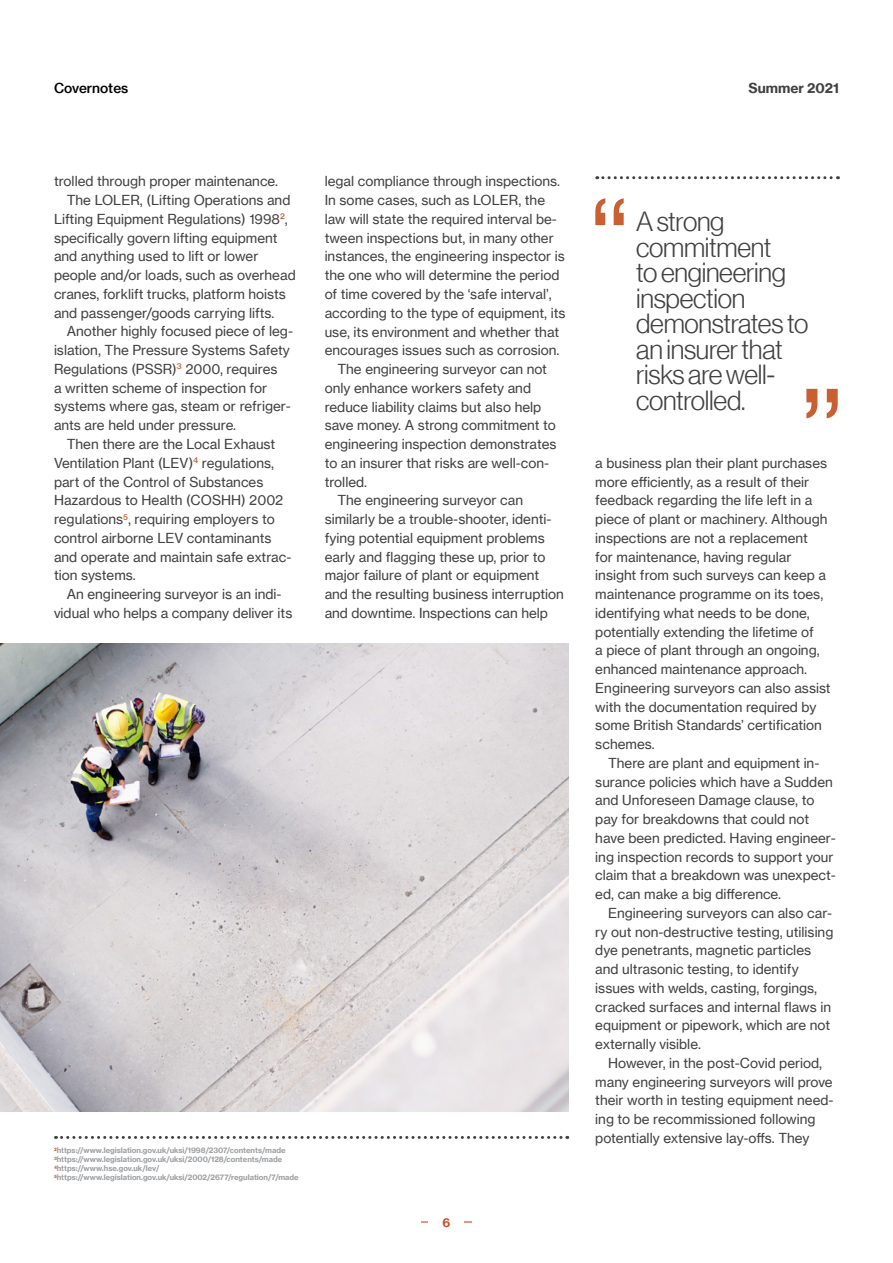
<style>
.page{position:relative;width:893px;height:1263px;background:#fff}
.page>*{position:absolute;margin:0;border:0;box-sizing:border-box;transform-origin:0 0}
.t1{font:27px/25.5px "N Haas Grotesk DS Pro 45 Lt";letter-spacing:-.01em;color:#414042}
.t2{font:13.5px/18.8px "N Haas Grotesk TX Pro 55 Rg";color:#414042}
.t3{font:13.5px "N Haas Grotesk TX Pro 65 Md";color:#000}
.t4{font:13.5px "N Haas Grotesk TX Pro 75 Bd";color:#414042}
.t5{font:12px "N Haas Grotesk TX Pro 75 Bd";color:#c64e26}
.t6{font:7.5px/9px "N Haas Grotesk TX Pro 75 Bd";color:#9d9fa2}
</style>
<div class="page">
<hr style="left:421px;top:1221px;width:51px;height:1px;background:#c64e26">
<div style="left:429px;top:1181px;width:35px;height:82px;background:#fff"></div>
<svg style="left:56px;top:1136px;width:512px;height:3px"></svg>
<svg style="left:597px;top:176px;width:241px;height:3px"></svg>
<svg style="left:595px;top:198px;width:29px;height:27px"></svg>
<svg style="left:806px;top:389px;width:32px;height:29px"></svg>
<img style="left:0;top:644px;width:568px;height:468px">
<p class="t3" style="left:54px;top:79px;width:76px">Covernotes</p>
<p class="t4" style="left:748px;top:79px;width:92px">Summer 2021</p>
<p class="t2" style="left:54px;top:172px;width:226px">trolled through proper maintenance.</p>
<p class="t2" style="left:67px;top:191px;width:225px">The LOLER, (Lifting Operations and</p>
<p class="t2" style="left:54px;top:210px;width:235px">Lifting Equipment Regulations) 1998<sup>2</sup>,</p>
<p class="t2" style="left:54px;top:228px;width:225px">specifically govern lifting equipment</p>
<p class="t2" style="left:54px;top:247px;width:206px">and anything used to lift or lower</p>
<p class="t2" style="left:54px;top:266px;width:243px">people and/or loads, such as overhead</p>
<p class="t2" style="left:54px;top:285px;width:233px">cranes, forklift trucks, platform hoists</p>
<p class="t2" style="left:54px;top:303px;width:222px">and passenger/goods carrying lifts.</p>
<p class="t2" style="left:67px;top:322px;width:228px">Another highly focused piece of leg-</p>
<p class="t2" style="left:54px;top:341px;width:237px">islation, The Pressure Systems Safety</p>
<p class="t2" style="left:54px;top:360px;width:225px">Regulations (PSSR)<sup>3</sup> 2000, requires</p>
<p class="t2" style="left:54px;top:378px;width:215px">a written scheme of inspection for</p>
<p class="t2" style="left:54px;top:397px;width:238px">systems where gas, steam or refriger-</p>
<p class="t2" style="left:54px;top:416px;width:184px">ants are held under pressure.</p>
<p class="t2" style="left:67px;top:435px;width:210px">Then there are the Local Exhaust</p>
<p class="t2" style="left:54px;top:453px;width:222px">Ventilation Plant (LEV)<sup>4</sup> regulations,</p>
<p class="t2" style="left:54px;top:472px;width:211px">part of the Control of Substances</p>
<p class="t2" style="left:54px;top:491px;width:231px">Hazardous to Health (COSHH) 2002</p>
<p class="t2" style="left:54px;top:510px;width:222px">regulations<sup>5</sup>, requiring employers to</p>
<p class="t2" style="left:54px;top:528px;width:219px">control airborne LEV contaminants</p>
<p class="t2" style="left:54px;top:547px;width:239px">and operate and maintain safe extrac-</p>
<p class="t2" style="left:54px;top:566px;width:83px">tion systems.</p>
<p class="t2" style="left:67px;top:585px;width:216px">An engineering surveyor is an indi-</p>
<p class="t2" style="left:54px;top:603px;width:240px">vidual who helps a company deliver its</p>
<p class="t2" style="left:325px;top:172px;width:237px">legal compliance through inspections.</p>
<p class="t2" style="left:325px;top:191px;width:222px">In some cases, such as LOLER, the</p>
<p class="t2" style="left:325px;top:210px;width:234px">law will state the required interval be-</p>
<p class="t2" style="left:325px;top:228px;width:231px">tween inspections but, in many other</p>
<p class="t2" style="left:325px;top:247px;width:242px">instances, the engineering inspector is</p>
<p class="t2" style="left:325px;top:266px;width:236px">the one who will determine the period</p>
<p class="t2" style="left:325px;top:285px;width:229px">of time covered by the ‘safe interval’,</p>
<p class="t2" style="left:325px;top:303px;width:242px">according to the type of equipment, its</p>
<p class="t2" style="left:325px;top:322px;width:236px">use, its environment and whether that</p>
<p class="t2" style="left:325px;top:341px;width:236px">encourages issues such as corrosion.</p>
<p class="t2" style="left:337px;top:360px;width:211px">The engineering surveyor can not</p>
<p class="t2" style="left:325px;top:378px;width:208px">only enhance workers safety and</p>
<p class="t2" style="left:325px;top:397px;width:218px">reduce liability claims but also help</p>
<p class="t2" style="left:325px;top:416px;width:233px">save money. A strong commitment to</p>
<p class="t2" style="left:325px;top:435px;width:233px">engineering inspection demonstrates</p>
<p class="t2" style="left:325px;top:453px;width:226px">to an insurer that risks are well-con-</p>
<p class="t2" style="left:325px;top:472px;width:44px">trolled.</p>
<p class="t2" style="left:337px;top:491px;width:187px">The engineering surveyor can</p>
<p class="t2" style="left:325px;top:510px;width:228px">similarly be a trouble-shooter, identi-</p>
<p class="t2" style="left:325px;top:528px;width:222px">fying potential equipment problems</p>
<p class="t2" style="left:325px;top:547px;width:222px">early and flagging these up, prior to</p>
<p class="t2" style="left:325px;top:566px;width:216px">major failure of plant or equipment</p>
<p class="t2" style="left:325px;top:585px;width:241px">and the resulting business interruption</p>
<p class="t2" style="left:325px;top:603px;width:225px">and downtime. Inspections can help</p>
<p class="t6" style="left:54px;top:1146px;width:246px"><sup>2</sup>https://www.legislation.gov.uk/uksi/1998/2307/contents/made <sup>3</sup>https://www.legislation.gov.uk/uksi/2000/128/contents/made <sup>4</sup>https://www.hse.gov.uk/lev/ <sup>5</sup>https://www.legislation.gov.uk/uksi/2002/2677/regulation/7/made</p>
<p class="t5" style="left:443px;top:1215px;width:9px">6</p>
<h1 class="t1" style="left:636px;top:209px;width:174px">A strong commitment<br>to engineering inspection demonstrates to an insurer that risks are well&shy;controlled.</h1>
<p class="t2" style="left:595px;top:453px;width:237px">a business plan their plant purchases more efficiently, as a result of their feedback regarding the life left in a piece of plant or machinery. Although inspections are not a replacement<br>for maintenance, having regular insight from such surveys can keep a maintenance programme on its toes, identifying what needs to be done, potentially extending the lifetime of<br>a piece of plant through an ongoing, enhanced maintenance approach.<br>Engineering surveyors can also assist with the documentation required by some British Standards’ certification schemes.</p>
<p class="t2" style="left:595px;top:753px;width:242px;text-indent:13px">There are plant and equipment in&shy;surance policies which have a Sudden and Unforeseen Damage clause, to pay for breakdowns that could not have been predicted. Having engineer&shy;ing inspection records to support your claim that a breakdown was unexpect&shy;ed, can make a big difference.</p>
<p class="t2" style="left:595px;top:903px;width:240px;text-indent:13px">Engineering surveyors can also car&shy;ry out non-destructive testing, utilising dye penetrants, magnetic particles and ultrasonic testing, to identify issues with welds, casting, forgings, cracked surfaces and internal flaws in equipment or pipework, which are not externally visible.</p>
<p class="t2" style="left:595px;top:1053px;width:240px;text-indent:13px">However, in the post-Covid period, many engineering surveyors will prove their worth in testing equipment need&shy;ing to be recommissioned following potentially extensive lay-offs. They</p>
</div>
